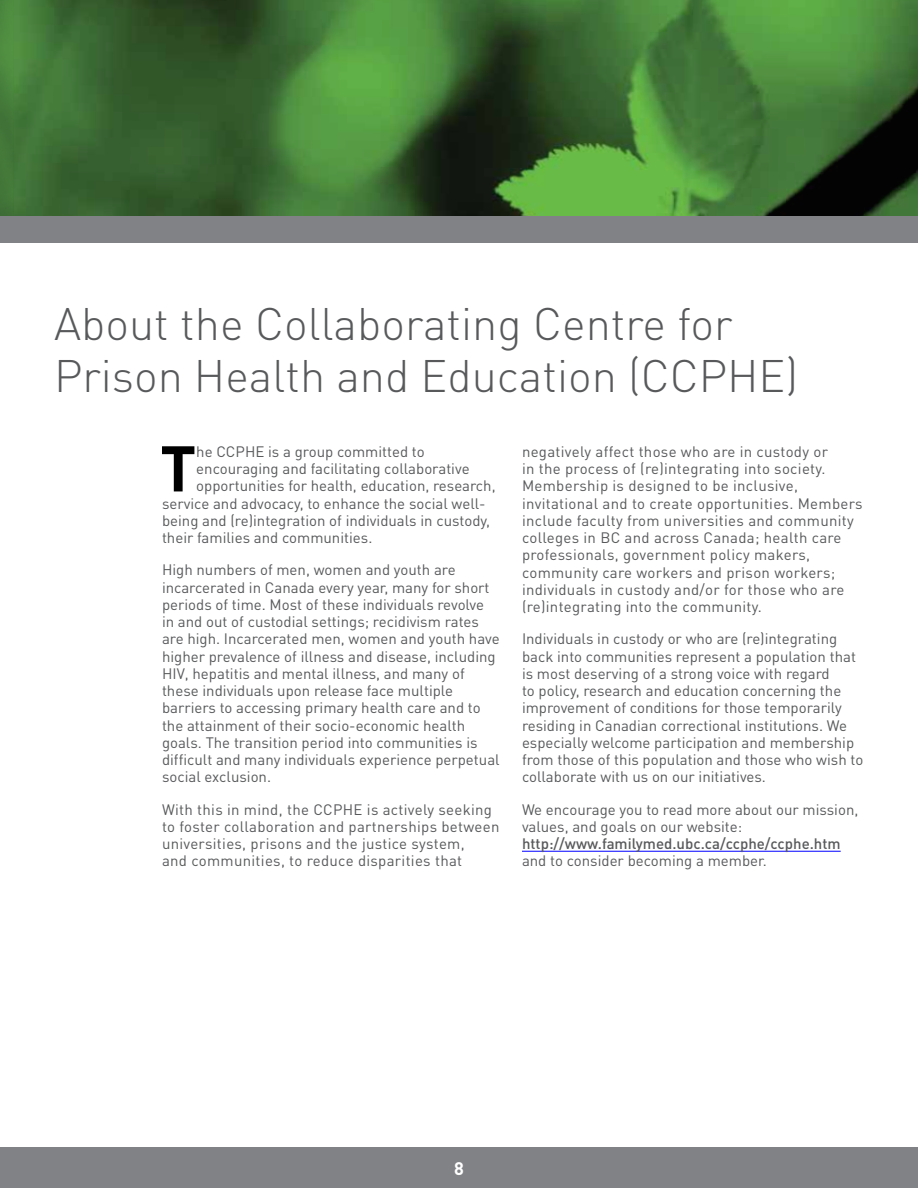
<style>
.page{position:relative;width:918px;height:1188px;background:#fff}
.page>*{position:absolute;margin:0;border:0;box-sizing:border-box;transform-origin:0 0}
.t1{font:700 63.45px "DIN Pro";color:#000}
.t2{font:300 45px/51.8px "DIN Pro";color:#58595b}
.t3{font:700 18px "DIN Pro";color:#fff}
.t4{font:15px/17.2px "DIN Pro";color:#58595b}
.t5{font:15px/17.2px "DIN Pro";letter-spacing:.02em;color:#58595b}
.t6{font:500 15px "DIN Pro";color:#58595b}
</style>
<div class="page">
<div style="left:0;top:1148px;width:918px;height:40px;background:#808285"></div>
<img style="left:0;top:0;width:918px;height:216px">
<div style="left:0;top:216px;width:918px;height:27px;background:#808285"></div>
<hr style="left:522px;top:851px;width:319px;height:1px;background:#00f">
<h2 class="t2" style="left:54px;top:296px;width:746px">About the Collaborating Centre for<br>Prison Health and Education (CCPHE)</h2>
<h1 class="t1" style="left:160px;top:425px;width:38px">T</h1>
<p class="t4" style="left:196px;top:442px;width:230px">he CCPHE is a group committed to</p>
<p class="t4" style="left:196px;top:460px;width:275px">encouraging and facilitating collaborative</p>
<p class="t4" style="left:196px;top:477px;width:301px">opportunities for health, education, research,</p>
<p class="t4" style="left:162px;top:494px;width:325px">service and advocacy, to enhance the social well-</p>
<p class="t4" style="left:162px;top:511px;width:329px">being and (re)integration of individuals in custody,</p>
<p class="t4" style="left:162px;top:529px;width:212px">their families and communities.</p>
<p class="t4" style="left:162px;top:561px;width:339px">High numbers of men, women and youth are incarcerated in Canada every year, many for short periods of time. Most of these individuals revolve in and out of custodial settings; recidivism rates are high. Incarcerated men, women and youth have higher prevalence of illness and disease, including HIV, hepatitis and mental illness, and many of these individuals upon release face multiple barriers to accessing primary health care and to the attainment of their socio-economic health goals. The transition period into communities is difficult and many individuals experience perpetual social exclusion.</p>
<p class="t5" style="left:162px;top:800px;width:339px">With this in mind, the CCPHE is actively seeking to foster collaboration and partnerships between universities, prisons and the justice system,<br>and communities, to reduce disparities that</p>
<p class="t5" style="left:522px;top:442px;width:342px">negatively affect those who are in custody or<br>in the process of (re)integrating into society.<br>Membership is designed to be inclusive, invitational and to create opportunities. Members include faculty from universities and community colleges in BC and across Canada; health care professionals, government policy makers, community care workers and prison workers; individuals in custody and/or for those who are (re)integrating into the community.</p>
<p class="t4" style="left:522px;top:630px;width:343px">Individuals in custody or who are (re)integrating back into communities represent a population that is most deserving of a strong voice with regard<br>to policy, research and education concerning the improvement of conditions for those temporarily residing in Canadian correctional institutions. We especially welcome participation and membership from those of this population and those who wish to collaborate with us on our initiatives.</p>
<p class="t4" style="left:522px;top:800px;width:338px">We encourage you to read more about our mission, values, and goals on our website:</p>
<p class="t6" style="left:522px;top:834px;width:320px">http://www.familymed.ubc.ca/ccphe/ccphe.htm</p>
<p class="t4" style="left:522px;top:852px;width:246px">and to consider becoming a member.</p>
<p class="t3" style="left:454px;top:1156px;width:11px">8</p>
</div>
